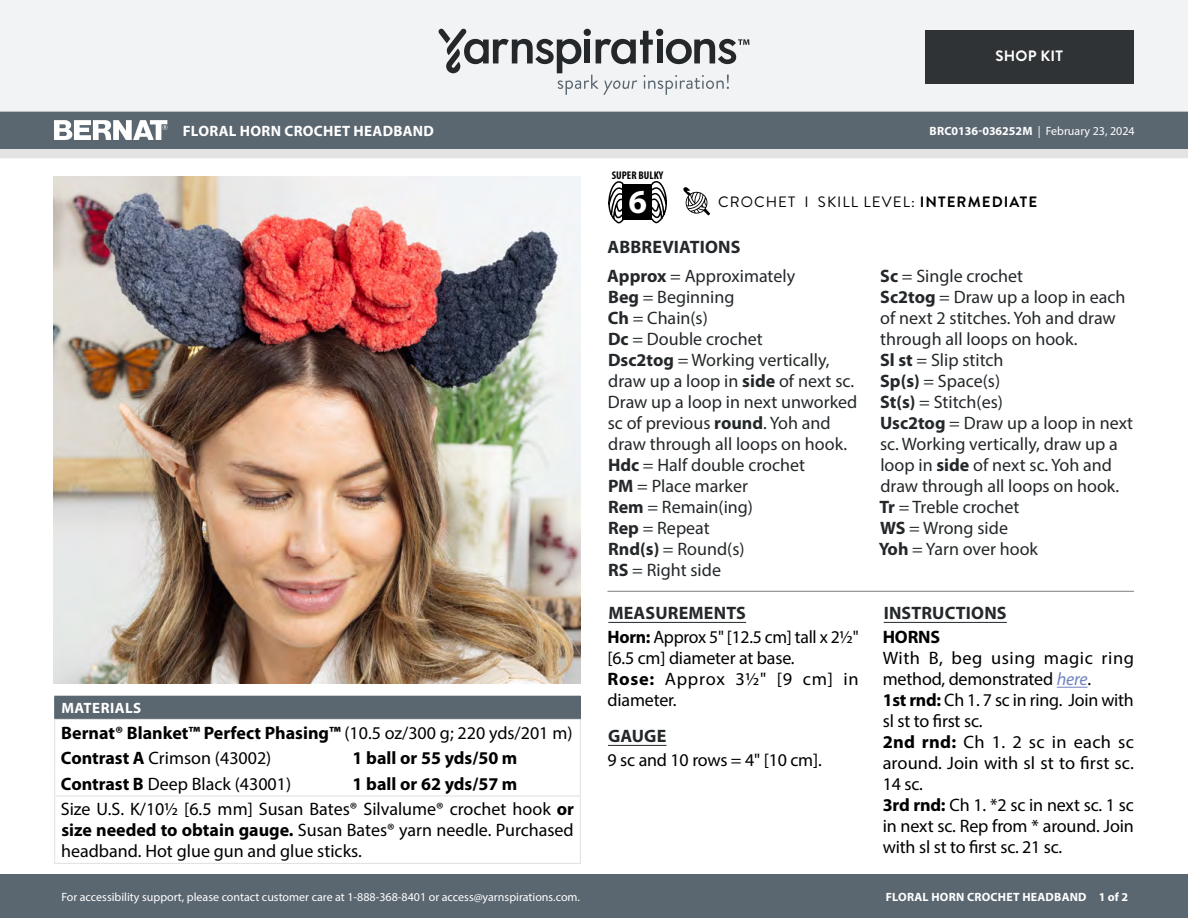
<style>
.page{position:relative;width:1188px;height:918px;background:#fff}
.page>*{position:absolute;margin:0;border:0;box-sizing:border-box;transform-origin:0 0}
.t1{font:700 33.6px "Myriad Pro";color:#fff}
.Abbreviations_-_With_auto_styling{font:18px/21px "Myriad Pro";color:#24282a}
.Body_-__Auto_Style_with_Keep_lines_toget{font:18px/21px "Myriad Pro";letter-spacing:-.01em;color:#000}
.Materials_-_Needle___Supplies_Info{font:18px/21px "Myriad Pro";color:#000;text-align:justify}
.Materials_-_Brand___Product_Info{font:700 18px "Myriad Pro";color:#000}
.Material_-__Colors_information{font:18px "Myriad Pro";color:#000}
.Body_-_HEADERS_-_Underline{font:700 18px "Myriad Pro";letter-spacing:.01em;color:#24282a}
.Material_-__Colors_information-2{font:700 18px "Myriad Pro";color:#000}
.Body_-__Auto_Style_with_Keep_lines_toget-2{font:18px/21px "Myriad Pro";letter-spacing:.03em;color:#000}
.Body_-_NO_Automatic_styling{font:18px "Myriad Pro";letter-spacing:-.01em;color:#000}
.Body_-__Auto_Style_with_Keep_lines_toget-3{font:700 18px "Myriad Pro";letter-spacing:-.01em;color:#000}
.Type_of_pattern___Skill_Level___XXXXXX{font:15px "Brandon Grotesque";letter-spacing:.07em;color:#000}
.Header_-_Name___Type{font:700 15px "Myriad Pro";letter-spacing:.02em;color:#fff}
.Materials_-__Header_in_dark_gray_box{font:700 15px "Myriad Pro";letter-spacing:.03em;color:#fff}
.Body_-__Color_coded_4_sizes{font:700 15px "Brandon Grotesque";letter-spacing:.02em;color:#fff}
.t2{font:12px "Myriad Pro";color:#fff}
.t3{font:700 12px "Myriad Pro";letter-spacing:.02em;color:#fff}
.t4{font:700 condensed 11.25px "Myriad Pro";color:#000}
.s1{font-weight:400}
.s2{font-weight:700}
.s3{font-style:italic;color:#7082c0}
</style>
<div class="page">
<div style="left:0;top:875px;width:1188px;height:43px;background:#5a6670"></div>
<div style="left:0;top:149px;width:1188px;height:9px;background:#e4e3e3"></div>
<div style="left:0;top:111px;width:1188px;height:38px;background:#5a6670"></div>
<div style="left:0;top:0;width:1188px;height:112px;background:#f2f3f4"></div>
<svg style="left:438px;top:29px;width:311px;height:66px"></svg>
<svg style="left:683px;top:187px;width:27px;height:28px"></svg>
<svg style="left:608px;top:181px;width:16px;height:42px"></svg>
<svg style="left:651px;top:181px;width:16px;height:42px"></svg>
<div style="left:622px;top:184px;width:30px;height:36px;background:#000"></div>
<svg style="left:54px;top:120px;width:113px;height:20px"></svg>
<img style="left:54px;top:177px;width:527px;height:507px">
<hr style="left:608px;top:622px;width:138px;height:1px;background:#24282a">
<hr style="left:608px;top:745px;width:59px;height:1px;background:#24282a">
<hr style="left:884px;top:622px;width:123px;height:1px;background:#24282a">
<hr style="left:1057px;top:687px;width:31px;height:1px;background:#7082c0">
<hr style="left:608px;top:591px;width:526px;height:1px;background:#7d7d7d">
<div style="left:55px;top:696px;width:525px;height:23px;background:#5a6670"></div>
<hr style="left:54px;top:696px;width:294px;height:1px;background:#5a6670">
<hr style="left:348px;top:696px;width:233px;height:1px;background:#5a6670">
<hr style="left:54px;top:719px;width:294px;height:1px;background:#e4e3e3">
<hr style="left:348px;top:719px;width:233px;height:1px;background:#e4e3e3">
<svg style="left:54px;top:697px;width:1px;height:98px"></svg>
<svg style="left:580px;top:697px;width:1px;height:98px"></svg>
<hr style="left:54px;top:796px;width:1px;height:67px;background:#e4e3e3">
<hr style="left:54px;top:795px;width:294px;height:1px;background:#e4e3e3">
<hr style="left:348px;top:795px;width:233px;height:1px;background:#e4e3e3">
<hr style="left:580px;top:796px;width:1px;height:67px;background:#e4e3e3">
<hr style="left:54px;top:863px;width:294px;height:1px;background:#e4e3e3">
<hr style="left:348px;top:863px;width:233px;height:1px;background:#e4e3e3">
<div style="left:925px;top:30px;width:209px;height:54px;background:#2f3336"></div>
<p class="Header_-_Name___Type" style="left:183px;top:121px;width:253px">FLORAL HORN CROCHET HEADBAND</p>
<p class="Materials_-__Header_in_dark_gray_box" style="left:61px;top:699px;width:81px">MATERIALS</p>
<p class="Materials_-_Brand___Product_Info" style="left:61px;top:721px;width:513px">Bernat® Blanket™ Perfect Phasing™ <span class="s1">(10.5 oz/300 g; 220 yds/201 m)</span></p>
<p class="Material_-__Colors_information" style="left:61px;top:747px;width:212px"><span class="s2">Contrast A</span> Crimson (43002)</p>
<p class="Material_-__Colors_information-2" style="left:353px;top:747px;width:166px">1 ball or 55 yds/50 m</p>
<p class="Material_-__Colors_information" style="left:61px;top:773px;width:232px"><span class="s2">Contrast B</span> Deep Black (43001)</p>
<p class="Material_-__Colors_information-2" style="left:353px;top:772px;width:166px">1 ball or 62 yds/57 m</p>
<p class="Materials_-_Needle___Supplies_Info" style="left:61px;top:799px;width:515px">Size U.S. K/10½ [6.5 mm] Susan Bates® Silvalume® crochet hook <span class="s2">or size needed to obtain gauge.</span> Susan Bates® yarn needle. Purchased headband. Hot glue gun and glue sticks.</p>
<p class="t2" style="left:61px;top:889px;width:520px">For accessibility support, please contact customer care at 1-888-368-8401 or access@yarnspirations.com.</p>
<p class="Body_-__Color_coded_4_sizes" style="left:995px;top:46px;width:69px">SHOP KIT</p>
<p class="t4" style="left:612px;top:168px;width:53px">SUPER BULKY</p>
<h1 class="t1" style="left:629px;top:180px;width:20px">6</h1>
<p class="t2" style="left:930px;top:124px;width:207px"><span class="s2">BRC0136-036252M</span> | February 23, 2024</p>
<p class="Type_of_pattern___Skill_Level___XXXXXX" style="left:718px;top:192px;width:321px">CROCHET I SKILL LEVEL: <span class="s2">INTERMEDIATE</span></p>
<p class="Body_-_HEADERS_-_Underline" style="left:608px;top:235px;width:135px">ABBREVIATIONS</p>
<p class="Abbreviations_-_With_auto_styling" style="left:607px;top:265px;width:189px"><span class="s2">Approx</span> = Approximately</p>
<p class="Abbreviations_-_With_auto_styling" style="left:608px;top:286px;width:128px"><span class="s2">Beg</span> = Beginning</p>
<p class="Abbreviations_-_With_auto_styling" style="left:608px;top:307px;width:102px"><span class="s2">Ch</span> = Chain(s)</p>
<p class="Abbreviations_-_With_auto_styling" style="left:608px;top:328px;width:156px"><span class="s2">Dc</span> = Double crochet</p>
<p class="Abbreviations_-_With_auto_styling" style="left:608px;top:349px;width:251px"><span class="s2">Dsc2tog</span> = Working vertically, draw up a loop in <span class="s2">side</span> of next sc.<br>Draw up a loop in next unworked sc of previous <span class="s2">round</span>. Yoh and draw through all loops on hook.</p>
<p class="Abbreviations_-_With_auto_styling" style="left:608px;top:454px;width:199px"><span class="s2">Hdc</span> = Half double crochet</p>
<p class="Abbreviations_-_With_auto_styling" style="left:608px;top:475px;width:141px"><span class="s2">PM</span> = Place marker</p>
<p class="Abbreviations_-_With_auto_styling" style="left:608px;top:496px;width:146px"><span class="s2">Rem</span> = Remain(ing)</p>
<p class="Abbreviations_-_With_auto_styling" style="left:608px;top:517px;width:103px"><span class="s2">Rep</span> = Repeat</p>
<p class="Abbreviations_-_With_auto_styling" style="left:608px;top:538px;width:138px"><span class="s2">Rnd(s)</span> = Round(s)</p>
<p class="Abbreviations_-_With_auto_styling" style="left:608px;top:559px;width:114px"><span class="s2">RS</span> = Right side</p>
<p class="Body_-_HEADERS_-_Underline" style="left:608px;top:602px;width:139px">MEASUREMENTS</p>
<p class="Body_-__Auto_Style_with_Keep_lines_toget" style="left:608px;top:627px;width:253px"><span class="s2">Horn:</span> Approx 5" [12.5 cm] tall x 2½" [6.5 cm] diameter at base.</p>
<p class="Body_-__Auto_Style_with_Keep_lines_toget-2" style="left:608px;top:669px;width:253px"><span class="s2">Rose:</span> Approx 3½" [9 cm] in diameter.</p>
<p class="Body_-_HEADERS_-_Underline" style="left:608px;top:725px;width:60px">GAUGE</p>
<p class="Body_-_NO_Automatic_styling" style="left:608px;top:749px;width:216px">9 sc and 10 rows = 4" [10 cm].</p>
<p class="Abbreviations_-_With_auto_styling" style="left:880px;top:265px;width:145px"><span class="s2">Sc</span> = Single crochet</p>
<p class="Abbreviations_-_With_auto_styling" style="left:880px;top:286px;width:247px"><span class="s2">Sc2tog</span> = Draw up a loop in each of next 2 stitches. Yoh and draw through all loops on hook.</p>
<p class="Abbreviations_-_With_auto_styling" style="left:880px;top:349px;width:125px"><span class="s2">Sl st</span> = Slip stitch</p>
<p class="Abbreviations_-_With_auto_styling" style="left:880px;top:370px;width:121px"><span class="s2">Sp(s)</span> = Space(s)</p>
<p class="Abbreviations_-_With_auto_styling" style="left:880px;top:391px;width:124px"><span class="s2">St(s)</span> = Stitch(es)</p>
<p class="Abbreviations_-_With_auto_styling" style="left:880px;top:412px;width:255px"><span class="s2">Usc2tog</span> = Draw up a loop in next sc. Working vertically, draw up a loop in <span class="s2">side</span> of next sc. Yoh and draw through all loops on hook.</p>
<p class="Abbreviations_-_With_auto_styling" style="left:879px;top:496px;width:142px"><span class="s2">Tr</span> = Treble crochet</p>
<p class="Abbreviations_-_With_auto_styling" style="left:880px;top:517px;width:129px"><span class="s2">WS</span> = Wrong side</p>
<p class="Abbreviations_-_With_auto_styling" style="left:879px;top:538px;width:161px"><span class="s2">Yoh</span> = Yarn over hook</p>
<p class="Body_-_HEADERS_-_Underline" style="left:884px;top:602px;width:124px">INSTRUCTIONS</p>
<p class="Body_-__Auto_Style_with_Keep_lines_toget-3" style="left:883px;top:626px;width:59px">HORNS</p>
<p class="Body_-__Auto_Style_with_Keep_lines_toget" style="left:883px;top:648px;width:253px">With B, beg using magic ring method, demonstrated <span class="s3">here</span>.</p>
<p class="Body_-__Auto_Style_with_Keep_lines_toget" style="left:883px;top:690px;width:253px"><span class="s2">1st rnd:</span> Ch 1. 7 sc in ring. Join with sl st to first sc.</p>
<p class="Body_-__Auto_Style_with_Keep_lines_toget" style="left:883px;top:732px;width:253px;text-align:justify"><span class="s2">2nd rnd:</span> Ch 1. 2 sc in each sc around. Join with sl st to first sc.<br>14 sc.</p>
<p class="Body_-__Auto_Style_with_Keep_lines_toget" style="left:883px;top:795px;width:253px;text-align:justify"><span class="s2">3rd rnd:</span> Ch 1. *2 sc in next sc. 1 sc in next sc. Rep from * around. Join with sl st to first sc. 21 sc.</p>
<p class="t3" style="left:886px;top:889px;width:244px">FLORAL HORN CROCHET HEADBAND 1 of 2</p>
</div>
